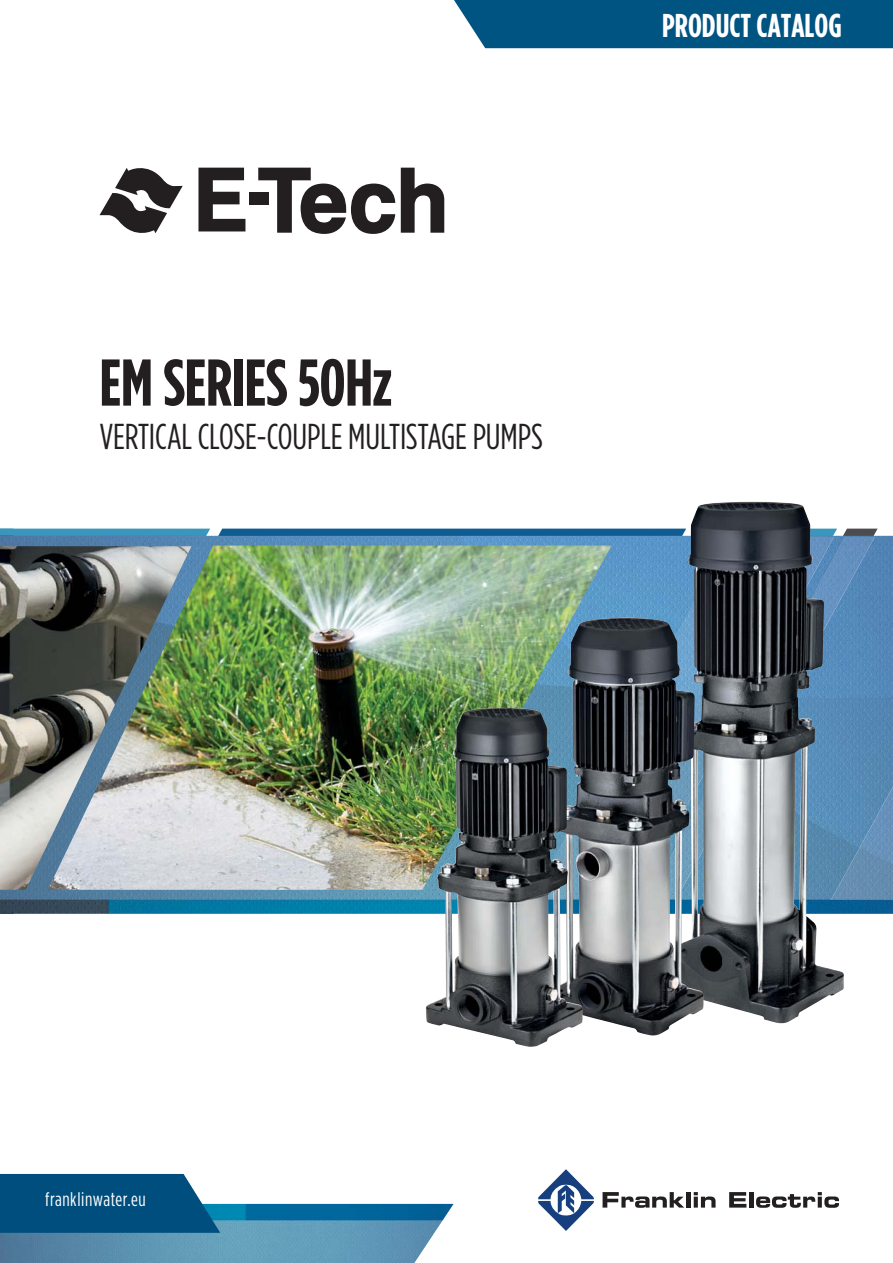
<style>
.page{position:relative;width:893px;height:1263px;background:#fff}
.page>*{position:absolute;margin:0;border:0;box-sizing:border-box;transform-origin:0 0}
.t1{font:700 66px "Gotham Condensed";letter-spacing:-.005em;color:#231f20}
.t2{font:36px "Gotham Condensed";letter-spacing:-.005em;color:#231f20}
.t3{font:700 33px "Gotham Condensed";color:#fff}
.t4{font:19.5px "Gotham Condensed";letter-spacing:.03em;color:#fff}
</style>
<div class="page">
<img style="left:0;top:536px;width:893px;height:378px">
<img style="left:531px;top:537px;width:115px;height:81px">
<img style="left:646px;top:537px;width:229px;height:250px">
<img style="left:844px;top:787px;width:49px;height:113px">
<div style="left:454px;top:0;width:439px;height:48px;background:#005482"></div>
<img style="left:0;top:1204px;width:453px;height:59px">
<svg style="left:0;top:1174px;width:220px;height:59px;background:#105a86"></svg>
<img style="left:191px;top:546px;width:421px;height:344px">
<img style="left:0;top:546px;width:191px;height:344px">
<img style="left:654px;top:502px;width:190px;height:521px">
<img style="left:546px;top:618px;width:157px;height:417px">
<img style="left:426px;top:708px;width:157px;height:339px">
<svg style="left:602px;top:1192px;width:82px;height:16px"></svg>
<hr style="left:686px;top:1192px;width:4px;height:16px;background:#231f20">
<svg style="left:694px;top:1192px;width:21px;height:16px"></svg>
<svg style="left:729px;top:1192px;width:17px;height:16px"></svg>
<hr style="left:749px;top:1192px;width:4px;height:16px;background:#231f20">
<svg style="left:756px;top:1192px;width:83px;height:16px"></svg>
<svg style="left:538px;top:1169px;width:56px;height:62px"></svg>
<svg style="left:258px;top:168px;width:137px;height:66px"></svg>
<svg style="left:401px;top:168px;width:43px;height:65px"></svg>
<svg style="left:198px;top:168px;width:47px;height:63px"></svg>
<div style="left:249px;top:192px;width:19px;height:12px;background:#231f20"></div>
<svg style="left:99px;top:168px;width:84px;height:65px"></svg>
<p class="t3" style="left:662px;top:7px;width:181px">PRODUCT CATALOG</p>
<h1 class="t1" style="left:99px;top:344px;width:294px">EM SERIES 50Hz</h1>
<p class="t2" style="left:99px;top:424px;width:445px">VERTICAL CLOSE-COUPLE MULTISTAGE PUMPS</p>
<p class="t4" style="left:45px;top:1193px;width:102px">franklinwater.eu</p>
</div>
